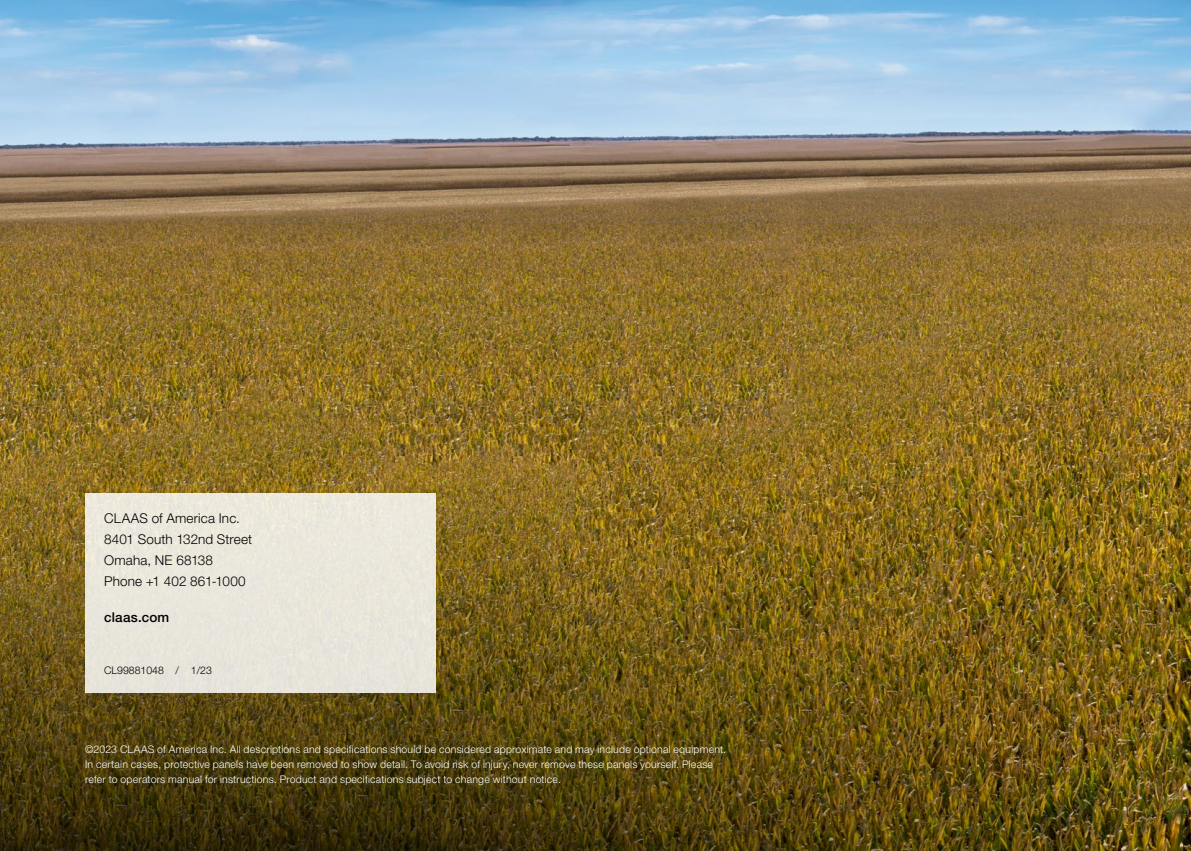
<style>
.page{position:relative;width:1191px;height:851px;background:#fff}
.page>*{position:absolute;margin:0;border:0;box-sizing:border-box;transform-origin:0 0}
.t1{font:300 13.5px/21px "CLAAS Helvetica Neue";letter-spacing:.01em;color:#000}
.t2{font:500 13.5px "CLAAS Helvetica Neue";letter-spacing:.01em;color:#000}
.t3{font:300 10.5px/15px "CLAAS Helvetica Neue";letter-spacing:.02em;color:#fff}
.t4{font:300 10.5px "CLAAS Helvetica Neue";color:#000}
</style>
<div class="page">
<img style="left:0;top:0;width:1191px;height:466px">
<img style="left:0;top:466px;width:1191px;height:384px">
<div style="left:85px;top:493px;width:350px;height:200px;background:#eae6dc"></div>
<p class="t1" style="left:104px;top:507px;width:149px">CLAAS of America Inc.<br>8401 South 132nd Street<br>Omaha, NE 68138<br>Phone +1 402 861-1000</p>
<p class="t2" style="left:104px;top:608px;width:67px">claas.com</p>
<p class="t4" style="left:104px;top:663px;width:109px">CL99881048 / 1/23</p>
<p class="t3" style="left:85px;top:742px;width:642px">©2023 CLAAS of America Inc. All descriptions and specifications should be considered approximate and may include optional equipment.<br>In certain cases, protective panels have been removed to show detail. To avoid risk of injury, never remove these panels yourself. Please refer to operators manual for instructions. Product and specifications subject to change without notice.</p>
</div>
